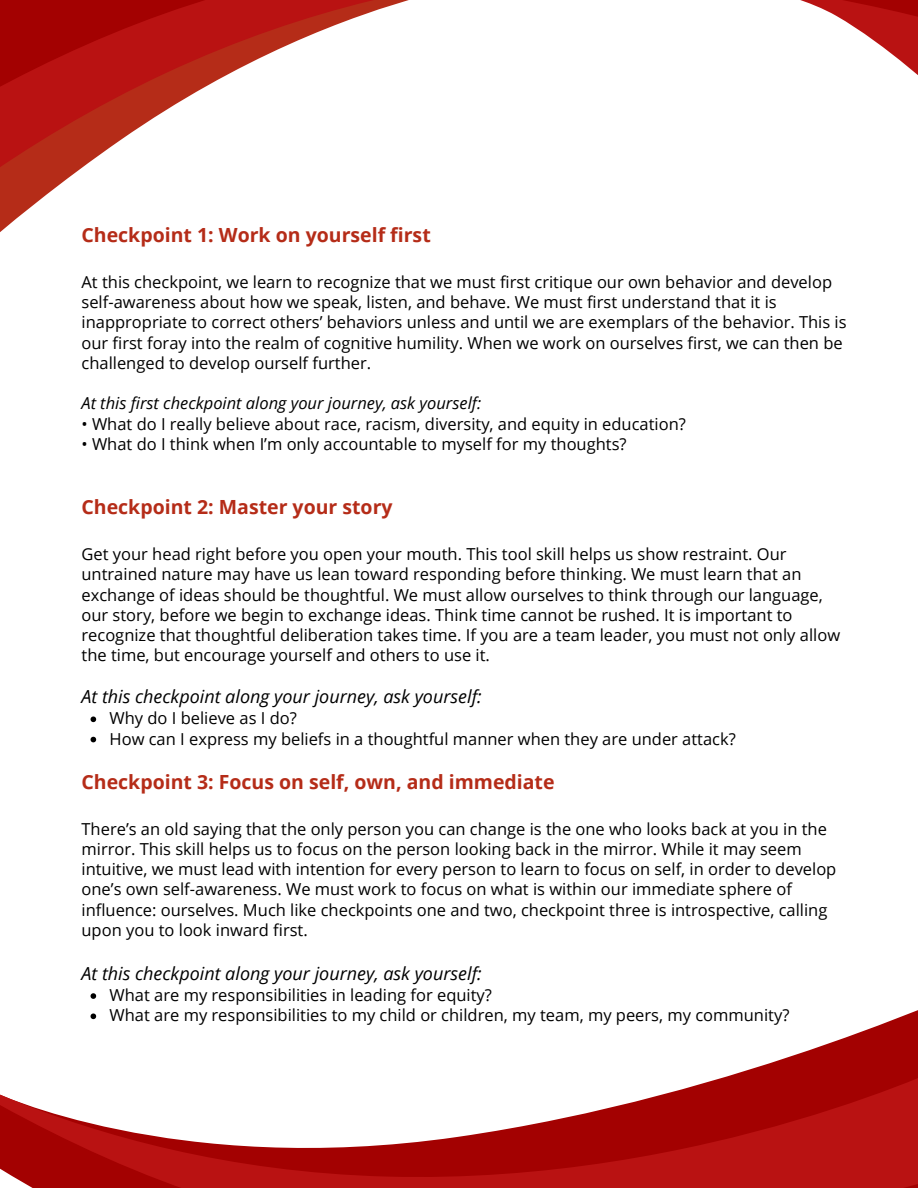
<style>
.page{position:relative;width:918px;height:1188px;background:#fff}
.page>*{position:absolute;margin:0;border:0;box-sizing:border-box;transform-origin:0 0}
.t1{font:700 19.5px "Open Sans";color:#b52c18}
.t2{font:italic 18px "Open Sans";color:#000}
.t3{font:16.5px/20.2px "Open Sans";color:#000}
.t4{font:italic 16.5px "Open Sans";color:#000}
</style>
<div class="page">
<svg style="left:0;top:994px;width:918px;height:194px"></svg>
<svg style="left:0;top:0;width:918px;height:232px"></svg>
<svg style="left:91px;top:717px;width:5px;height:5px"></svg>
<svg style="left:91px;top:737px;width:5px;height:5px"></svg>
<svg style="left:91px;top:993px;width:5px;height:6px"></svg>
<svg style="left:91px;top:1014px;width:5px;height:5px"></svg>
<p class="t1" style="left:82px;top:221px;width:351px">Checkpoint 1: Work on yourself first</p>
<p class="t3" style="left:82px;top:271px;width:767px">At this checkpoint, we learn to recognize that we must first critique our own behavior and develop self-awareness about how we speak, listen, and behave. We must first understand that it is inappropriate to correct others’ behaviors unless and until we are exemplars of the behavior. This is our first foray into the realm of cognitive humility. When we work on ourselves first, we can then be challenged to develop ourself further.</p>
<p class="t4" style="left:82px;top:392px;width:401px">At this first checkpoint along your journey, ask yourself:</p>
<p class="t3" style="left:82px;top:413px;width:606px">• What do I really believe about race, racism, diversity, and equity in education?</p>
<p class="t3" style="left:82px;top:433px;width:547px">• What do I think when I’m only accountable to myself for my thoughts?</p>
<p class="t1" style="left:82px;top:493px;width:313px">Checkpoint 2: Master your story</p>
<p class="t3" style="left:82px;top:544px;width:760px">Get your head right before you open your mouth. This tool skill helps us show restraint. Our untrained nature may have us lean toward responding before thinking. We must learn that an exchange of ideas should be thoughtful. We must allow ourselves to think through our language, our story, before we begin to exchange ideas. Think time cannot be rushed. It is important to recognize that thoughtful deliberation takes time. If you are a team leader, you must not only allow the time, but encourage yourself and others to use it.</p>
<p class="t2" style="left:82px;top:684px;width:402px">At this checkpoint along your journey, ask yourself:</p>
<p class="t3" style="left:110px;top:708px;width:628px">Why do I believe as I do?<br>How can I express my beliefs in a thoughtful manner when they are under attack?</p>
<p class="t1" style="left:82px;top:768px;width:475px">Checkpoint 3: Focus on self, own, and immediate</p>
<p class="t3" style="left:82px;top:818px;width:756px">There’s an old saying that the only person you can change is the one who looks back at you in the mirror. This skill helps us to focus on the person looking back in the mirror. While it may seem intuitive, we must lead with intention for every person to learn to focus on self, in order to develop one’s own self-awareness. We must work to focus on what is within our immediate sphere of influence: ourselves. Much like checkpoints one and two, checkpoint three is introspective, calling upon you to look inward first.</p>
<p class="t2" style="left:82px;top:961px;width:402px">At this checkpoint along your journey, ask yourself:</p>
<p class="t3" style="left:110px;top:985px;width:681px">What are my responsibilities in leading for equity?<br>What are my responsibilities to my child or children, my team, my peers, my community?</p>
</div>
